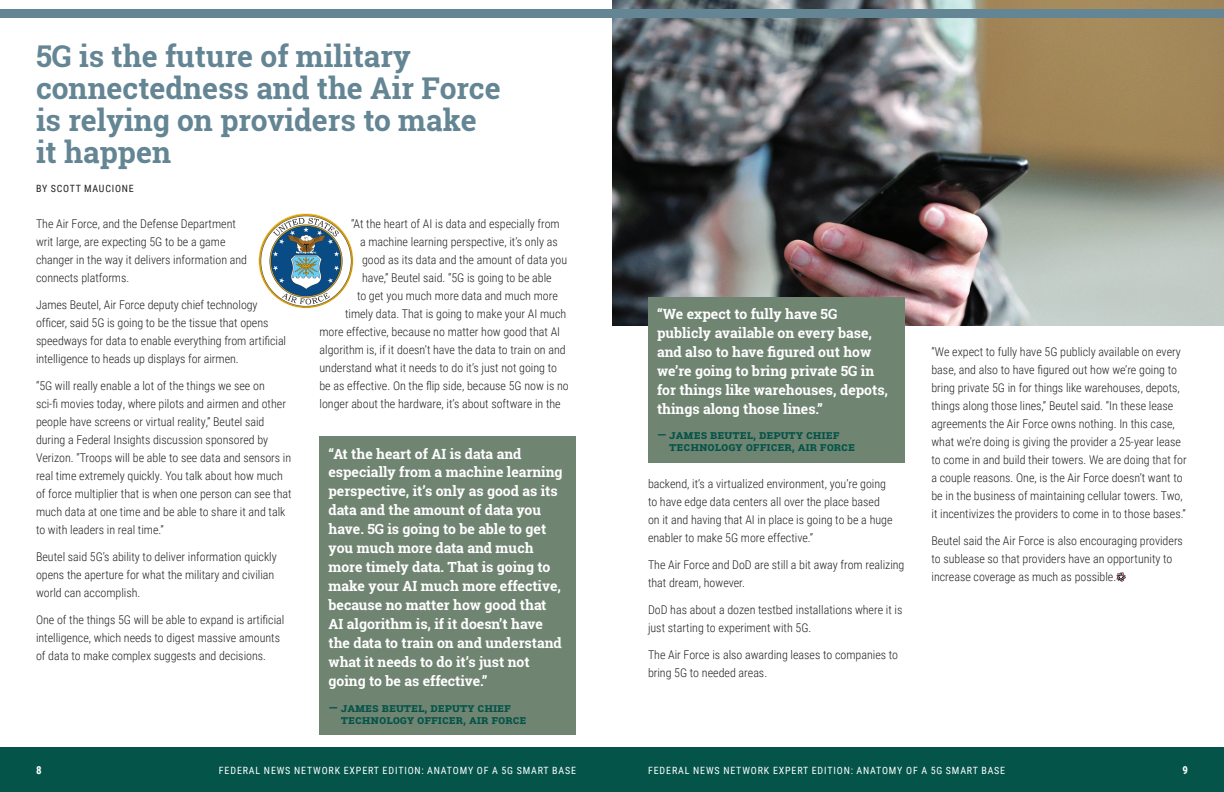
<style>
.page{position:relative;width:1224px;height:792px;background:#fff}
.page>*{position:absolute;margin:0;border:0;box-sizing:border-box;transform-origin:0 0}
.t1{font:700 30px/32px "Roboto Slab";color:#638594}
.t2{font:700 14px/19px "Roboto Slab";color:#fff}
.t3{font:300 12px/18px "Roboto Condensed";color:#231f20}
.t4{font:700 12px/12px "Roboto Slab";color:#045449}
.t5{font:700 11px "Roboto Condensed";color:#fff}
.t6{font:10px "Roboto Condensed";letter-spacing:.085em;color:#fff}
.t7{font:10px "Roboto Condensed";letter-spacing:.075em;color:#231f20}
</style>
<div class="page">
<div style="left:612px;top:747px;width:612px;height:45px;background:#045449"></div>
<div style="left:0;top:747px;width:612px;height:45px;background:#045449"></div>
<img style="left:612px;top:0;width:612px;height:325px">
<div style="left:0;top:9px;width:612px;height:9px;background:#638594"></div>
<div style="left:612px;top:9px;width:612px;height:9px;background:#638594"></div>
<svg style="left:1116px;top:572px;width:10px;height:10px"></svg>
<img style="left:259px;top:214px;width:94px;height:94px">
<div style="left:648px;top:297px;width:256px;height:165px;background:#708472"></div>
<div style="left:320px;top:437px;width:256px;height:298px;background:#708472"></div>
<h1 class="t1" style="left:36px;top:40px;width:466px">5G is the future of military connectedness and the Air Force is relying on providers to make it happen</h1>
<p class="t7" style="left:36px;top:181px;width:99px">BY SCOTT MAUCIONE</p>
<p class="t3" style="left:36px;top:214px;width:213px">The Air Force, and the Defense Department writ large, are expecting 5G to be a game changer in the way it delivers information and connects platforms.</p>
<p class="t3" style="left:36px;top:295px;width:252px">James Beutel, Air Force deputy chief technology officer, said 5G is going to be the tissue that opens speedways for data to enable everything from artificial intelligence to heads up displays for airmen.</p>
<p class="t3" style="left:36px;top:376px;width:257px">“5G will really enable a lot of the things we see on<br>sci-fi movies today, where pilots and airmen and other people have screens or virtual reality,” Beutel said during a Federal Insights discussion sponsored by Verizon. “Troops will be able to see data and sensors in real time extremely quickly. You talk about how much of force multiplier that is when one person can see that much data at one time and be able to share it and talk to with leaders in real time.”</p>
<p class="t3" style="left:36px;top:547px;width:242px">Beutel said 5G’s ability to deliver information quickly opens the aperture for what the military and civilian world can accomplish.</p>
<p class="t3" style="left:36px;top:610px;width:250px">One of the things 5G will be able to expand is artificial intelligence, which needs to digest massive amounts of data to make complex suggests and decisions.</p>
<p class="t3" style="left:351px;top:214px;width:210px">“At the heart of AI is data and especially from</p>
<p class="t3" style="left:360px;top:232px;width:199px">a machine learning perspective, it’s only as</p>
<p class="t3" style="left:362px;top:250px;width:207px">good as its data and the amount of data you</p>
<p class="t3" style="left:362px;top:268px;width:191px">have,” Beutel said. “5G is going to be able</p>
<p class="t3" style="left:357px;top:286px;width:202px">to get you much more data and much more</p>
<p class="t3" style="left:345px;top:304px;width:223px">timely data. That is going to make your AI much</p>
<p class="t3" style="left:320px;top:322px;width:242px">more effective, because no matter how good that AI</p>
<p class="t3" style="left:320px;top:340px;width:248px">algorithm is, if it doesn’t have the data to train on and</p>
<p class="t3" style="left:320px;top:358px;width:239px">understand what it needs to do it’s just not going to</p>
<p class="t3" style="left:320px;top:376px;width:251px">be as effective. On the flip side, because 5G now is no</p>
<p class="t3" style="left:320px;top:394px;width:243px">longer about the hardware, it’s about software in the</p>
<p class="t2" style="left:328px;top:444px;width:236px">“At the heart of AI is data and especially from a machine learning perspective, it’s only as good as its data and the amount of data you have. 5G is going to be able to get you much more data and much more timely data. That is going to make your AI much more effective, because no matter how good that<br>AI algorithm is, if it doesn’t have the data to train on and understand what it needs to do it’s just not going to be as effective.”</p>
<p class="t4" style="left:341px;top:702px;width:187px;text-indent:-12px">— James Beutel, deputy chief technology officer, Air Force</p>
<p class="t2" style="left:657px;top:304px;width:232px">“We expect to fully have 5G publicly available on every base, and also to have figured out how we’re going to bring private 5G in for things like warehouses, depots, things along those lines.”</p>
<p class="t4" style="left:669px;top:429px;width:187px;text-indent:-12px">— James Beutel, deputy chief technology officer, Air Force</p>
<p class="t3" style="left:648px;top:475px;width:246px">backend, it’s a virtualized environment, you’re going to have edge data centers all over the place based on it and having that AI in place is going to be a huge enabler to make 5G more effective.”</p>
<p class="t3" style="left:648px;top:556px;width:258px">The Air Force and DoD are still a bit away from realizing that dream, however.</p>
<p class="t3" style="left:648px;top:601px;width:256px">DoD has about a dozen testbed installations where it is just starting to experiment with 5G.</p>
<p class="t3" style="left:648px;top:646px;width:252px">The Air Force is also awarding leases to companies to bring 5G to needed areas.</p>
<p class="t3" style="left:932px;top:342px;width:257px">“We expect to fully have 5G publicly available on every base, and also to have figured out how we’re going to bring private 5G in for things like warehouses, depots, things along those lines,” Beutel said. “In these lease agreements the Air Force owns nothing. In this case, what we’re doing is giving the provider a 25-year lease to come in and build their towers. We are doing that for a couple reasons. One, is the Air Force doesn’t want to be in the business of maintaining cellular towers. Two, it incentivizes the providers to come in to those bases.”</p>
<p class="t3" style="left:932px;top:531px;width:253px">Beutel said the Air Force is also encouraging providers to sublease so that providers have an opportunity to increase coverage as much as possible.</p>
<p class="t5" style="left:36px;top:762px;width:7px">8</p>
<p class="t6" style="left:219px;top:763px;width:359px">FEDERAL NEWS NETWORK EXPERT EDITION: ANATOMY OF A 5G SMART BASE</p>
<p class="t6" style="left:648px;top:763px;width:359px">FEDERAL NEWS NETWORK EXPERT EDITION: ANATOMY OF A 5G SMART BASE</p>
<p class="t5" style="left:1182px;top:762px;width:7px">9</p>
</div>
